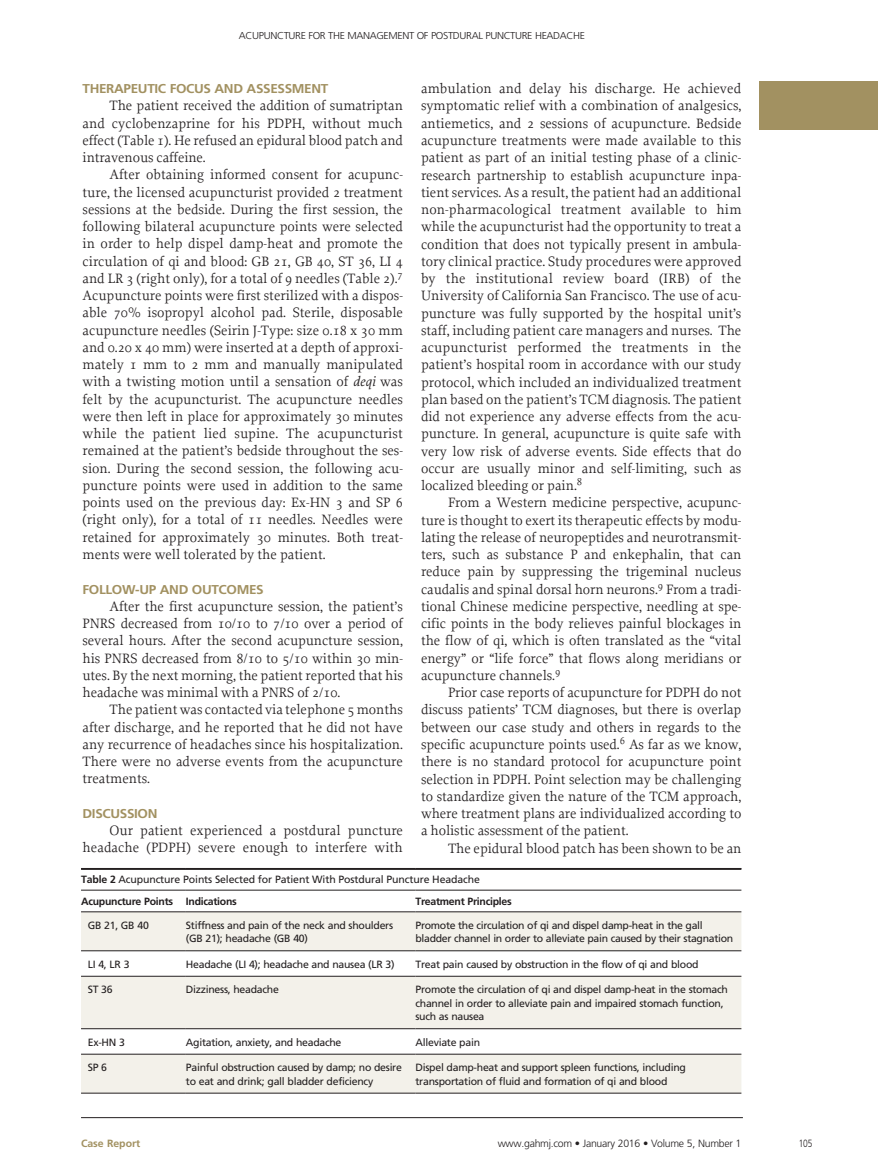
<style>
.page{position:relative;width:878px;height:1175px;background:#fff}
.page>*{position:absolute;margin:0;border:0;box-sizing:border-box;transform-origin:0 0}
.Article_Text{font:14.25px/17.2px "Proforma";letter-spacing:-.005em;color:#231f20;text-align:justify}
.Article_Subhead_1{font:700 12.9px "Frutiger AACN";letter-spacing:-.025em;color:#a29161;scale:1.05 1}
.Table_Text{font:10.5px/13.5px "Frutiger AACN";letter-spacing:-.025em;color:#231f20}
.Table___Figure_Tit{font:10.5px "Frutiger AACN";letter-spacing:-.01em;color:#231f20}
.Table_Text-2{font:700 10.5px "Frutiger AACN";letter-spacing:-.025em;color:#231f20}
.t1{font:300 10.5px "Frutiger AACN";letter-spacing:-.025em;color:#231f20}
.t2{font:700 10.5px "Frutiger AACN";color:#a29161}
.t3{font:300 10.5px "Frutiger AACN";letter-spacing:-.025em;color:#231f20;scale:.8 1}
.Article_Running_Ti{font:300 10.05px "Frutiger AACN";letter-spacing:-.035em;color:#231f20;scale:1.05 1}
.s1{font-weight:700}
.s2{font-style:italic}
</style>
<div class="page">
<hr style="left:81px;top:1117px;width:661px;height:1px;background:#231f20">
<div style="left:759px;top:81px;width:119px;height:48px;background:#a29161"></div>
<svg style="left:81px;top:912px;width:660px;height:180px;fill:#f3f1ea"></svg>
<hr style="left:81px;top:911px;width:105px;height:1px;background:#231f20">
<hr style="left:186px;top:911px;width:229px;height:1px;background:#231f20">
<hr style="left:415px;top:911px;width:326px;height:1px;background:#231f20">
<hr style="left:81px;top:950px;width:105px;height:1px;background:#231f20">
<hr style="left:186px;top:950px;width:229px;height:1px;background:#231f20">
<hr style="left:415px;top:950px;width:326px;height:1px;background:#231f20">
<hr style="left:81px;top:976px;width:105px;height:1px;background:#231f20">
<hr style="left:186px;top:976px;width:229px;height:1px;background:#231f20">
<hr style="left:415px;top:976px;width:326px;height:1px;background:#231f20">
<hr style="left:81px;top:1028px;width:105px;height:1px;background:#231f20">
<hr style="left:186px;top:1028px;width:229px;height:1px;background:#231f20">
<hr style="left:415px;top:1028px;width:326px;height:1px;background:#231f20">
<hr style="left:81px;top:1053px;width:105px;height:1px;background:#231f20">
<hr style="left:186px;top:1053px;width:229px;height:1px;background:#231f20">
<hr style="left:415px;top:1053px;width:326px;height:1px;background:#231f20">
<hr style="left:81px;top:890px;width:105px;height:1px;background:#231f20">
<hr style="left:186px;top:890px;width:229px;height:1px;background:#231f20">
<hr style="left:415px;top:890px;width:326px;height:1px;background:#231f20">
<hr style="left:81px;top:1092px;width:105px;height:1px;background:#231f20">
<hr style="left:186px;top:1092px;width:229px;height:1px;background:#231f20">
<hr style="left:415px;top:1092px;width:326px;height:1px;background:#231f20">
<hr style="left:81px;top:868px;width:660px;height:2px;background:#231f20">
<p class="Article_Running_Ti" style="left:239px;top:30px;width:331px">ACUPUNCTURE FOR THE MANAGEMENT OF POSTDURAL PUNCTURE HEADACHE</p>
<p class="Article_Text" style="left:421px;top:80px;width:322px">ambulation and delay his discharge. He achieved symptomatic relief with a combination of analgesics, antiemetics, and 2 sessions of acupuncture. Bedside acupuncture treatments were made available to this patient as part of an initial testing phase of a clinic&shy;research partnership to establish acupuncture inpa&shy;tient services. As a result, the patient had an additional non-pharmacological treatment available to him while the acupuncturist had the opportunity to treat a condition that does not typically present in ambula&shy;tory clinical practice. Study procedures were approved by the institutional review board (IRB) of the University of California San Francisco. The use of acu&shy;puncture was fully supported by the hospital unit’s staff, including patient care managers and nurses. The acupuncturist performed the treatments in the patient’s hospital room in accordance with our study protocol, which included an individualized treatment plan based on the patient’s TCM diagnosis. The patient did not experience any adverse effects from the acu&shy;puncture. In general, acupuncture is quite safe with very low risk of adverse events. Side effects that do occur are usually minor and self-limiting, such as localized bleeding or pain.<sup>8</sup></p>
<p class="Article_Text" style="left:421px;top:494px;width:322px;text-indent:27px">From a Western medicine perspective, acupunc&shy;ture is thought to exert its therapeutic effects by modu&shy;lating the release of neuropeptides and neurotransmit&shy;ters, such as substance P and enkephalin, that can reduce pain by suppressing the trigeminal nucleus caudalis and spinal dorsal horn neurons.<sup>9</sup> From a tradi&shy;tional Chinese medicine perspective, needling at spe&shy;cific points in the body relieves painful blockages in the flow of qi, which is often translated as the “vital energy” or “life force” that flows along meridians or acupuncture channels.<sup>9</sup></p>
<p class="Article_Text" style="left:421px;top:683px;width:322px;text-indent:27px">Prior case reports of acupuncture for PDPH do not discuss patients’ TCM diagnoses, but there is overlap between our case study and others in regards to the specific acupuncture points used.<sup>6</sup> As far as we know, there is no standard protocol for acupuncture point selection in PDPH. Point selection may be challenging to standardize given the nature of the TCM approach, where treatment plans are individualized according to a holistic assessment of the patient.</p>
<p class="Article_Text" style="left:448px;top:839px;width:295px">The epidural blood patch has been shown to be an</p>
<p class="Table___Figure_Tit" style="left:81px;top:873px;width:400px"><span class="s1">Table 2</span> Acupuncture Points Selected for Patient With Postdural Puncture Headache</p>
<p class="Table_Text-2" style="left:81px;top:895px;width:94px">Acupuncture Points</p>
<p class="Table_Text-2" style="left:186px;top:895px;width:53px">Indications</p>
<p class="Table_Text-2" style="left:415px;top:895px;width:98px">Treatment Principles</p>
<p class="Table_Text" style="left:88px;top:918px;width:63px">GB 21, GB 40</p>
<p class="Table_Text" style="left:186px;top:918px;width:209px">Stiffness and pain of the neck and shoulders (GB 21); headache (GB 40)</p>
<p class="Table_Text" style="left:415px;top:918px;width:319px">Promote the circulation of qi and dispel damp-heat in the gall bladder channel in order to alleviate pain caused by their stagnation</p>
<p class="Table_Text" style="left:88px;top:957px;width:43px">LI 4, LR 3</p>
<p class="Table_Text" style="left:186px;top:957px;width:210px">Headache (LI 4); headache and nausea (LR 3)</p>
<p class="Table_Text" style="left:415px;top:957px;width:284px">Treat pain caused by obstruction in the flow of qi and blood</p>
<p class="Table_Text" style="left:88px;top:982px;width:26px">ST 36</p>
<p class="Table_Text" style="left:186px;top:982px;width:95px">Dizziness, headache</p>
<p class="Table_Text" style="left:415px;top:982px;width:314px">Promote the circulation of qi and dispel damp-heat in the stomach channel in order to alleviate pain and impaired stomach function, such as nausea</p>
<p class="Table_Text" style="left:88px;top:1035px;width:39px">Ex-HN 3</p>
<p class="Table_Text" style="left:186px;top:1035px;width:157px">Agitation, anxiety, and headache</p>
<p class="Table_Text" style="left:415px;top:1035px;width:66px">Alleviate pain</p>
<p class="Table_Text" style="left:88px;top:1060px;width:21px">SP 6</p>
<p class="Table_Text" style="left:186px;top:1060px;width:218px">Painful obstruction caused by damp; no desire to eat and drink; gall bladder deficiency</p>
<p class="Table_Text" style="left:415px;top:1060px;width:272px">Dispel damp-heat and support spleen functions, including transportation of fluid and formation of qi and blood</p>
<p class="Article_Subhead_1" style="left:82px;top:81px;width:236px">THERAPEUTIC FOCUS AND ASSESSMENT</p>
<p class="Article_Text" style="left:82px;top:97px;width:322px;text-indent:27px">The patient received the addition of sumatriptan and cyclobenzaprine for his PDPH, without much effect (Table 1). He refused an epidural blood patch and intravenous caffeine.</p>
<p class="Article_Text" style="left:82px;top:166px;width:322px;text-indent:27px">After obtaining informed consent for acupunc&shy;ture, the licensed acupuncturist provided 2 treatment sessions at the bedside. During the first session, the following bilateral acupuncture points were selected in order to help dispel damp-heat and promote the circulation of qi and blood: GB 21, GB 40, ST 36, LI 4 and LR 3 (right only), for a total of 9 needles (Table 2).<sup>7<br></sup>Acupuncture points were first sterilized with a dispos&shy;able 70% isopropyl alcohol pad. Sterile, disposable acupuncture needles (Seirin J-Type: size 0.18 x 30 mm and 0.20 x 40 mm) were inserted at a depth of approxi&shy;mately 1 mm to 2 mm and manually manipulated with a twisting motion until a sensation of <span class="s2">deqi</span> was felt by the acupuncturist. The acupuncture needles were then left in place for approximately 30 minutes while the patient lied supine. The acupuncturist remained at the patient’s bedside throughout the ses&shy;sion. During the second session, the following acu&shy;puncture points were used in addition to the same points used on the previous day: Ex-HN 3 and SP 6 (right only), for a total of 11 needles. Needles were retained for approximately 30 minutes. Both treat&shy;ments were well tolerated by the patient.</p>
<p class="Article_Subhead_1" style="left:82px;top:581px;width:174px">FOLLOW-UP AND OUTCOMES</p>
<p class="Article_Text" style="left:82px;top:597px;width:322px;text-indent:27px">After the first acupuncture session, the patient’s PNRS decreased from 10/10 to 7/10 over a period of several hours. After the second acupuncture session, his PNRS decreased from 8/10 to 5/10 within 30 min&shy;utes. By the next morning, the patient reported that his headache was minimal with a PNRS of 2/10.</p>
<p class="Article_Text" style="left:82px;top:701px;width:322px;text-indent:27px">The patient was contacted via telephone 5 months after discharge, and he reported that he did not have any recurrence of headaches since his hospitalization.<br>There were no adverse events from the acupuncture treatments.</p>
<p class="Article_Subhead_1" style="left:82px;top:805px;width:73px">DISCUSSION</p>
<p class="Article_Text" style="left:82px;top:821px;width:322px;text-align:right">Our patient experienced a postdural puncture headache (PDPH) severe enough to interfere with</p>
<p class="t2" style="left:81px;top:1136px;width:61px">Case Report</p>
<p class="t1" style="left:497px;top:1137px;width:245px">www.gahmj.com • January 2016 • Volume 5, Number 1</p>
<p class="t3" style="left:798px;top:1137px;width:19px">105</p>
</div>
